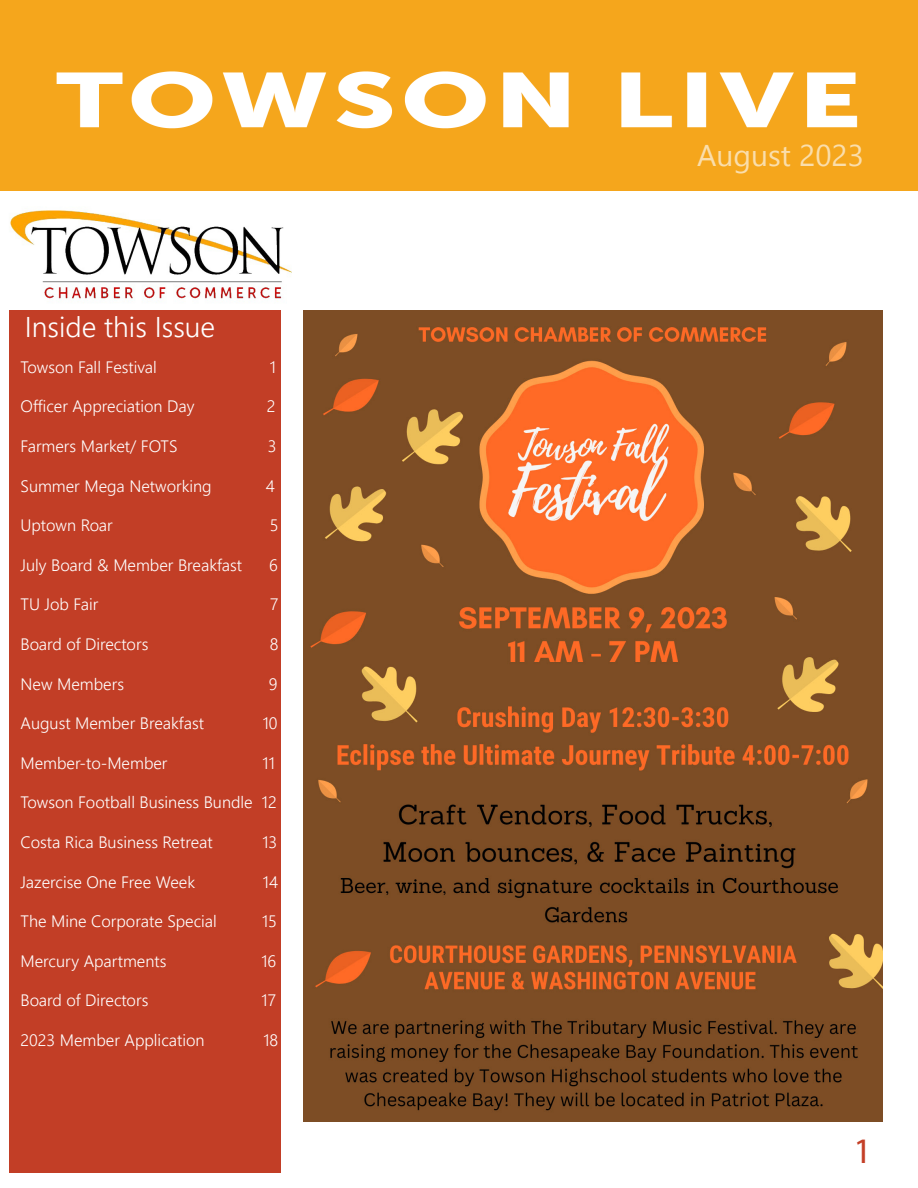
<style>
.page{position:relative;width:918px;height:1188px;background:#fff}
.page>*{position:absolute;margin:0;border:0;box-sizing:border-box;transform-origin:0 0}
.t1{font:36px "Myriad Pro";color:#c43f27}
.t2{font:30px "Leelawadee";color:#fadeac}
.t3{font:300 28.5px "Leelawadee UI";color:#fff}
.t4{font:300 16.5px "Leelawadee UI";color:#fff}
</style>
<div class="page">
<img style="left:10px;top:210px;width:282px;height:103px">
<div style="left:9px;top:310px;width:271px;height:863px;background:#c23e26"></div>
<img style="left:0;top:0;width:918px;height:190px">
<img style="left:303px;top:310px;width:580px;height:812px">
<p class="t3" style="left:25px;top:307px;width:192px">Inside this Issue</p>
<p class="t4" style="left:21px;top:356px;width:138px">Towson Fall Festival</p>
<p class="t4" style="left:270px;top:356px;width:8px">1</p>
<p class="t4" style="left:21px;top:395px;width:176px">Officer Appreciation Day</p>
<p class="t4" style="left:267px;top:395px;width:10px">2</p>
<p class="t4" style="left:21px;top:435px;width:159px">Farmers Market/ FOTS</p>
<p class="t4" style="left:268px;top:435px;width:10px">3</p>
<p class="t4" style="left:21px;top:474px;width:193px">Summer Mega Networking</p>
<p class="t4" style="left:266px;top:474px;width:11px">4</p>
<p class="t4" style="left:21px;top:514px;width:94px">Uptown Roar</p>
<p class="t4" style="left:270px;top:514px;width:10px">5</p>
<p class="t4" style="left:21px;top:554px;width:223px">July Board &amp; Member Breakfast</p>
<p class="t4" style="left:269px;top:554px;width:10px">6</p>
<p class="t4" style="left:21px;top:593px;width:79px">TU Job Fair</p>
<p class="t4" style="left:270px;top:593px;width:10px">7</p>
<p class="t4" style="left:21px;top:633px;width:129px">Board of Directors</p>
<p class="t4" style="left:270px;top:633px;width:10px">8</p>
<p class="t4" style="left:21px;top:672px;width:105px">New Members</p>
<p class="t4" style="left:269px;top:672px;width:10px">9</p>
<p class="t4" style="left:21px;top:712px;width:185px">August Member Breakfast</p>
<p class="t4" style="left:263px;top:712px;width:16px">10</p>
<p class="t4" style="left:21px;top:752px;width:149px">Member-to-Member</p>
<p class="t4" style="left:263px;top:752px;width:14px">11</p>
<p class="t4" style="left:21px;top:791px;width:258px">Towson Football Business Bundle 12</p>
<p class="t4" style="left:21px;top:831px;width:194px">Costa Rica Business Retreat</p>
<p class="t4" style="left:262px;top:831px;width:16px">13</p>
<p class="t4" style="left:21px;top:870px;width:176px">Jazercise One Free Week</p>
<p class="t4" style="left:263px;top:870px;width:17px">14</p>
<p class="t4" style="left:21px;top:910px;width:198px">The Mine Corporate Special</p>
<p class="t4" style="left:262px;top:910px;width:16px">15</p>
<p class="t4" style="left:21px;top:950px;width:147px">Mercury Apartments</p>
<p class="t4" style="left:261px;top:950px;width:16px">16</p>
<p class="t4" style="left:21px;top:989px;width:129px">Board of Directors</p>
<p class="t4" style="left:262px;top:989px;width:16px">17</p>
<p class="t4" style="left:21px;top:1029px;width:186px">2023 Member Application</p>
<p class="t4" style="left:263px;top:1029px;width:16px">18</p>
<p class="t2" style="left:697px;top:138px;width:168px">August 2023</p>
<h1 class="t1" style="left:854px;top:1128px;width:20px">1</h1>
</div>
